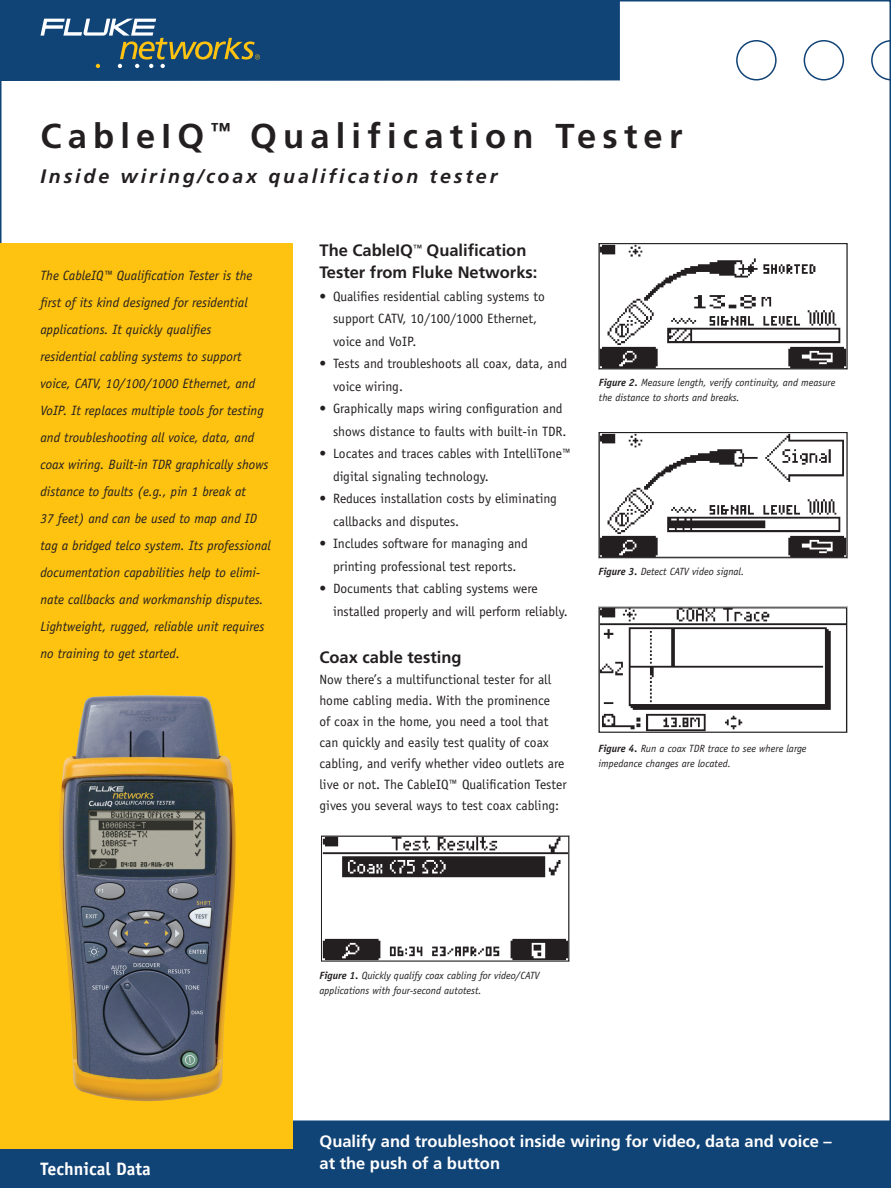
<style>
.page{position:relative;width:891px;height:1188px;background:#fff}
.page>*{position:absolute;margin:0;border:0;box-sizing:border-box;transform-origin:0 0}
.t1{font:700 34.5px "Frutiger";letter-spacing:.18em;color:#231f20}
.t2{font:italic 700 19.5px "Frutiger";letter-spacing:.15em;color:#231f20}
.t3{font:700 18px "Officina Sans";color:#fff}
.t4{font:700 16.5px/22.5px "Frutiger";color:#fff}
.t5{font:700 16.5px/22.5px "Frutiger";color:#231f20}
.t6{font:13.5px/22.5px "Officina Sans";color:#231f20}
.t7{font:italic 13.5px/27px "Officina Sans";color:#231f20}
.t8{font:italic 10.5px/15px "Officina Sans";color:#231f20}
.s1{font-weight:700}
</style>
<div class="page">
<div style="left:0;top:0;width:620px;height:81px;background:#104376"></div>
<svg style="left:40px;top:19px;width:220px;height:49px;background:#3a5e77"></svg>
<div style="left:0;top:1120px;width:891px;height:68px;background:#104376"></div>
<div style="left:736px;top:40px;width:41px;height:41px;border:2px solid #104376;border-radius:50%"></div>
<div style="left:804px;top:40px;width:40px;height:41px;border:2px solid #104376;border-radius:50%"></div>
<svg style="left:871px;top:40px;width:20px;height:41px"></svg>
<div style="left:0;top:243px;width:292px;height:906px;background:#fec210"></div>
<img style="left:59px;top:695px;width:177px;height:406px">
<img style="left:598px;top:607px;width:247px;height:126px">
<div style="left:599px;top:607px;width:248px;height:126px;border:1px solid #231f20"></div>
<img style="left:321px;top:836px;width:249px;height:126px">
<div style="left:321px;top:836px;width:248px;height:125px;border:1px solid #231f20"></div>
<img style="left:598px;top:243px;width:248px;height:126px">
<div style="left:599px;top:243px;width:249px;height:126px;border:1px solid #231f20"></div>
<img style="left:598px;top:432px;width:248px;height:126px">
<div style="left:599px;top:432px;width:249px;height:126px;border:1px solid #231f20"></div>
<h1 class="t1" style="left:40px;top:116px;width:643px">CableIQ <sup>™</sup> Qualification Tester</h1>
<h2 class="t2" style="left:40px;top:165px;width:458px">Inside wiring/coax qualification tester</h2>
<p class="t7" style="left:40px;top:262px;width:232px">The CableIQ™ Qualification Tester is the first of its kind designed for residential applications. It quickly qualifies<br>residential cabling systems to support voice, CATV, 10/100/1000 Ethernet, and VoIP. It replaces multiple tools for testing and troubleshooting all voice, data, and coax wiring. Built-in TDR graphically shows distance to faults (e.g., pin 1 break at<br>37 feet) and can be used to map and ID tag a bridged telco system. Its professional documentation capabilities help to elimi&shy;nate callbacks and workmanship disputes.<br>Lightweight, rugged, reliable unit requires no training to get started.</p>
<p class="t5" style="left:320px;top:239px;width:219px">The CableIQ<sup>™</sup> Qualification<br>Tester from Fluke Networks:</p>
<p class="t6" style="left:333px;top:285px;width:240px">Qualifies residential cabling systems to support CATV, 10/100/1000 Ethernet,<br>voice and VoIP.<br>Tests and troubleshoots all coax, data, and voice wiring.<br>Graphically maps wiring configuration and shows distance to faults with built-in TDR.<br>Locates and traces cables with IntelliTone™ digital signaling technology.<br>Reduces installation costs by eliminating callbacks and disputes.<br>Includes software for managing and printing professional test reports.<br>Documents that cabling systems were installed properly and will perform reliably.</p>
<p class="t5" style="left:320px;top:646px;width:144px">Coax cable testing</p>
<p class="t6" style="left:320px;top:669px;width:249px;line-height:21px">Now there’s a multifunctional tester for all home cabling media. With the prominence<br>of coax in the home, you need a tool that can quickly and easily test quality of coax cabling, and verify whether video outlets are live or not. The CableIQ™ Qualification Tester gives you several ways to test coax cabling:</p>
<p class="t6" style="left:320px;top:285px;width:8px">•</p>
<p class="t6" style="left:320px;top:353px;width:8px">•</p>
<p class="t6" style="left:320px;top:398px;width:8px">•</p>
<p class="t6" style="left:320px;top:443px;width:8px">•</p>
<p class="t6" style="left:320px;top:488px;width:8px">•</p>
<p class="t6" style="left:320px;top:533px;width:8px">•</p>
<p class="t6" style="left:320px;top:578px;width:8px">•</p>
<p class="t8" style="left:599px;top:375px;width:238px"><span class="s1">Figure 2.</span> Measure length, verify continuity, and measure the distance to shorts and breaks.</p>
<p class="t8" style="left:598px;top:564px;width:147px"><span class="s1">Figure 3.</span> Detect CATV video signal.</p>
<p class="t8" style="left:598px;top:741px;width:210px"><span class="s1">Figure 4.</span> Run a coax TDR trace to see where large impedance changes are located.</p>
<h3 class="t3" style="left:40px;top:1157px;width:112px">Technical Data</h3>
<p class="t8" style="left:320px;top:968px;width:222px"><span class="s1">Figure 1.</span> Quickly qualify coax cabling for video/CATV applications with four-second autotest.</p>
<p class="t4" style="left:320px;top:1130px;width:514px">Qualify and troubleshoot inside wiring for video, data and voice – at the push of a button</p>
</div>
